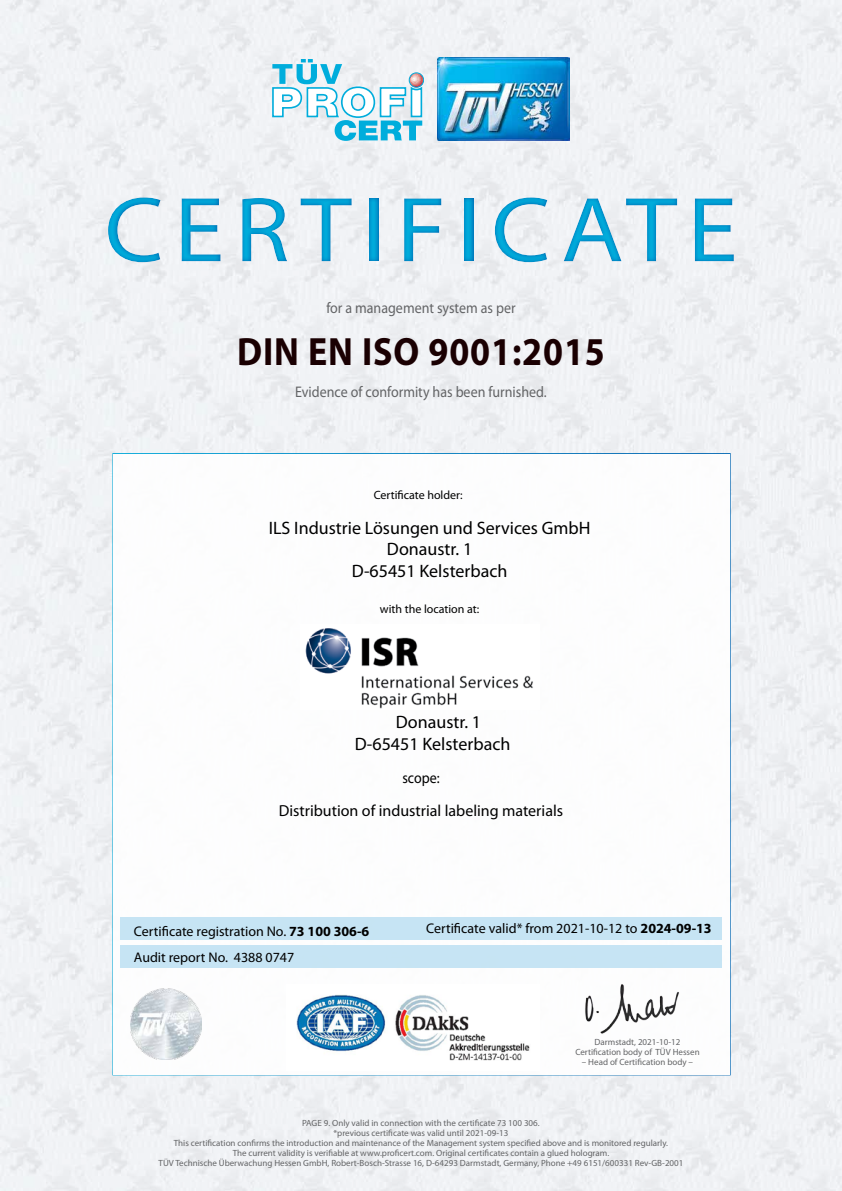
<style>
.page{position:relative;width:842px;height:1191px;background:#fff}
.page>*{position:absolute;margin:0;border:0;box-sizing:border-box;transform-origin:0 0}
.t1{font:93px "Myriad Pro";letter-spacing:.1em;color:#00addc;scale:1.1 1}
.t2{font:700 39.6px "Myriad Pro";letter-spacing:.025em;color:#1a0002;scale:.91 1}
.t3{font:18px/21.6px "Myriad Pro";color:#000;text-align:center}
.t4{font:16px "Myriad Pro";color:#000}
.t5{font:15.4px "Myriad Pro";color:#636466;scale:.91 1}
.t6{font:15.4px "Myriad Pro";color:#000;scale:.91 1}
.t7{font:14px/26px "Myriad Pro";color:#000}
.t8{font:12px "Myriad Pro";color:#000}
.t9{font:9px/10px "Myriad Pro";color:#636466;text-align:center}
.s1{font-weight:700}
</style>
<div class="page">
<img style="left:0;top:0;width:842px;height:1191px">
<img style="left:437px;top:57px;width:132px;height:83px">
<svg style="left:272px;top:59px;width:152px;height:82px"></svg>
<div style="left:112px;top:453px;width:619px;height:622px;background:#fff;border:2px solid #fff"></div>
<div style="left:120px;top:945px;width:602px;height:23px;background:#c0e2f3"></div>
<div style="left:121px;top:917px;width:601px;height:22px;background:#c0e2f3"></div>
<img style="left:296px;top:995px;width:234px;height:66px">
<img style="left:749px;top:906px;width:78px;height:54px">
<img style="left:736px;top:795px;width:97px;height:40px">
<img style="left:737px;top:681px;width:95px;height:34px">
<img style="left:738px;top:576px;width:93px;height:35px">
<img style="left:737px;top:479px;width:91px;height:36px">
<img style="left:585px;top:984px;width:94px;height:50px">
<div style="left:0;top:172px;width:842px;height:114px;background:#006bb6;opacity:.75"></div>
<img style="left:130px;top:988px;width:71px;height:71px">
<img style="left:305px;top:628px;width:228px;height:81px">
<h1 class="t1" style="left:104px;top:173px;width:577px">CERTIFICATE</h1>
<h3 class="t5" style="left:326px;top:298px;width:209px">for a management system as per</h3>
<h2 class="t2" style="left:237px;top:326px;width:406px">DIN EN ISO 9001:2015</h2>
<h3 class="t5" style="left:295px;top:382px;width:278px">Evidence of conformity has been furnished.</h3>
<h3 class="t8" style="left:374px;top:488px;width:91px">Certificate holder:</h3>
<h3 class="t3" style="left:269px;top:517px;width:323px">ILS Industrie Lösungen und Services GmbH<br>Donaustr. 1<br>D-65451 Kelsterbach</h3>
<h3 class="t8" style="left:380px;top:601px;width:101px">with the location at:</h3>
<h3 class="t3" style="left:355px;top:711px;width:157px;text-align:left;text-indent:41px">Donaustr. 1<br>D-65451 Kelsterbach</h3>
<h3 class="t6" style="left:402px;top:768px;width:42px">scope:</h3>
<h3 class="t4" style="left:279px;top:800px;width:286px">Distribution of industrial labeling materials</h3>
<h3 class="t7" style="left:134px;top:917px;width:237px">Certificate registration No. <span class="s1">73 100 306-6<br></span>Audit report No. 4388 0747</h3>
<h3 class="t7" style="left:426px;top:915px;width:287px">Certificate valid* from 2021-10-12 to <span class="s1">2024-09-13</span></h3>
<p class="t9" style="left:575px;top:1037px;width:126px">Darmstadt, 2021-10-12<br>Certification body of TÜV Hessen</p>
<p class="t9" style="left:582px;top:1057px;width:113px">– Head of Certification body –</p>
<p class="t9" style="left:159px;top:1118px;width:526px">PAGE 9. Only valid in connection with the certificate 73 100 306.<br>*previous certificate was valid until 2021-09-13<br>This certification confirms the introduction and maintenance of the Management system specified above and is monitored regularly.<br>The current validity is verifiable at www.proficert.com. Original certificates contain a glued hologram.<br>TÜV Technische Überwachung Hessen GmbH, Robert-Bosch-Strasse 16, D-64293 Darmstadt, Germany, Phone +49 6151/600331 Rev-GB-2001</p>
</div>
